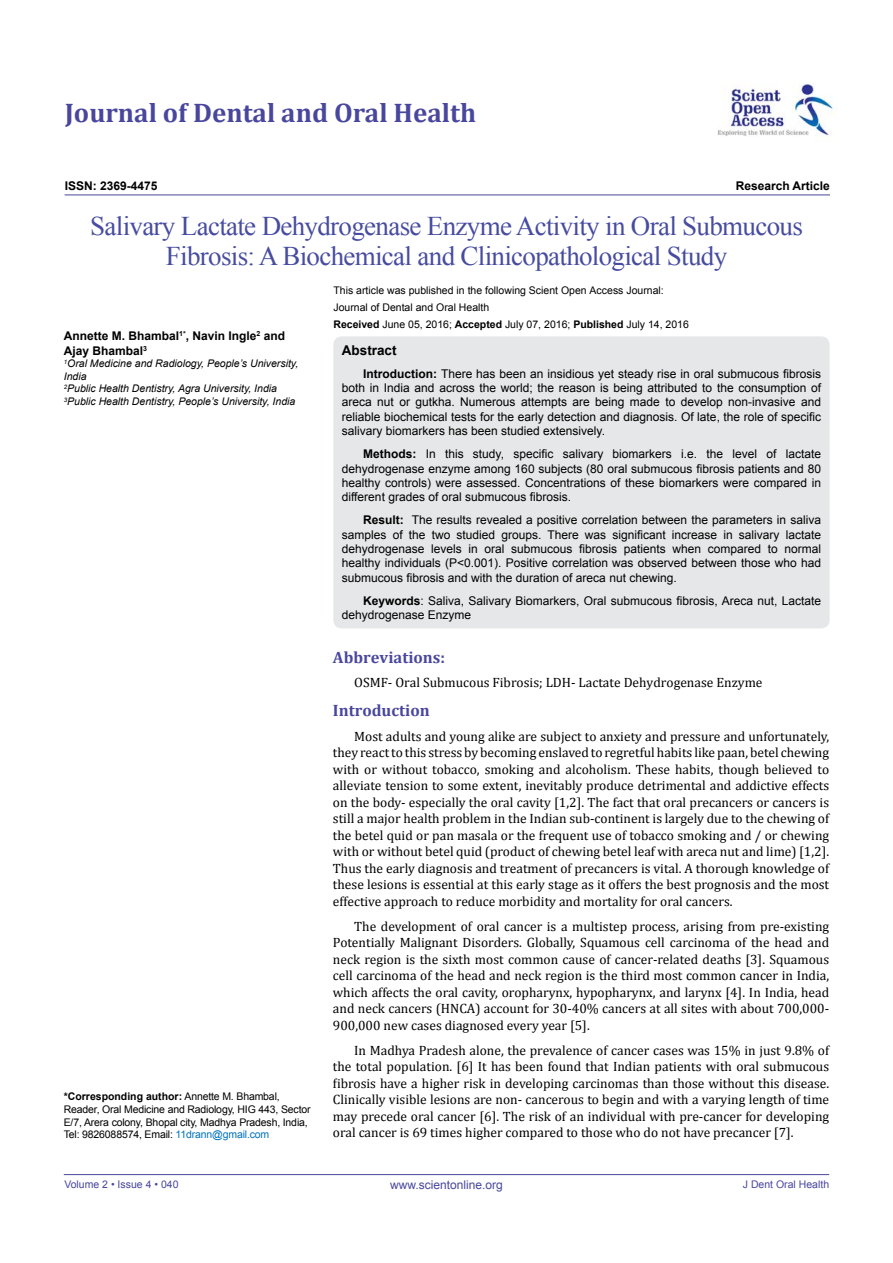
<style>
.page{position:relative;width:893px;height:1263px;background:#fff}
.page>*{position:absolute;margin:0;border:0;box-sizing:border-box;transform-origin:0 0}
.t1{font:27px/30px "Times New Roman";letter-spacing:-.025em;color:#474ca0;text-align:center}
.t2{font:700 27px "Cambria";color:#49479d}
.t3{font:700 16.5px "Cambria";color:#49479d}
.t4{font:13.5px/16.5px "Cambria";color:#000;text-align:justify}
.t5{font:700 13.5px "Arial";color:#000}
.t6{font:12px/14.4px "Arial";color:#000;text-align:justify}
.t7{font:700 12px/14.4px "Arial";color:#000}
.t8{font:12px "Arial";color:#49479d}
.t9{font:10.5px/12.6px "Arial";letter-spacing:-.015em;color:#000}
.t10{font:italic 10.5px/12.6px "Arial";color:#000}
.t11{font:10.5px "Arial";color:#49479d}
.s1{font-weight:700}
.s2{color:#0072bc}
</style>
<div class="page">
<hr style="left:64px;top:1174px;width:765px;height:1px;background:#49479d">
<img style="left:717px;top:84px;width:117px;height:55px">
<hr style="left:65px;top:195px;width:765px;height:1px;background:#49479d">
<div style="left:333px;top:336px;width:497px;height:292px;background:#e6e7e8;border-radius:9px"></div>
<h1 class="t2" style="left:65px;top:94px;width:413px">Journal of Dental and Oral Health</h1>
<p class="t7" style="left:65px;top:179px;width:94px">ISSN: 2369-4475</p>
<p class="t7" style="left:736px;top:179px;width:96px">Research Article</p>
<h1 class="t1" style="left:90px;top:211px;width:714px">Salivary Lactate Dehydrogenase Enzyme Activity in Oral Submucous<br>Fibrosis: A Biochemical and Clinicopathological Study</h1>
<p class="t7" style="left:64px;top:329px;width:223px">Annette M. Bhambal<sup>1*</sup>, Navin Ingle<sup>2</sup> and<br>Ajay Bhambal<sup>3</sup></p>
<p class="t10" style="left:64px;top:357px;width:236px"><sup>1</sup>Oral Medicine and Radiology, People’s University, India<br><sup>2</sup>Public Health Dentistry, Agra University, India <sup>3</sup>Public Health Dentistry, People’s University, India</p>
<p class="t9" style="left:64px;top:1090px;width:248px"><span class="s1">*Corresponding author:</span> Annette M. Bhambal, Reader, Oral Medicine and Radiology, HIG 443, Sector E/7, Arera colony, Bhopal city, Madhya Pradesh, India, Tel: 9826088574, Email: <span class="s2">11drann@gmail.com</span></p>
<p class="t9" style="left:333px;top:282px;width:357px;line-height:16.8px">This article was published in the following Scient Open Access Journal:<br>Journal of Dental and Oral Health<br><span class="s1">Received</span> June 05, 2016; <span class="s1">Accepted</span> July 07, 2016; <span class="s1">Published</span> July 14, 2016</p>
<p class="t5" style="left:342px;top:341px;width:56px">Abstract</p>
<p class="t6" style="left:342px;top:366px;width:481px;text-indent:21px"><span class="s1">Introduction:</span> There has been an insidious yet steady rise in oral submucous fibrosis both in India and across the world; the reason is being attributed to the consumption of areca nut or gutkha. Numerous attempts are being made to develop non-invasive and reliable biochemical tests for the early detection and diagnosis. Of late, the role of specific salivary biomarkers has been studied extensively.</p>
<p class="t6" style="left:342px;top:447px;width:481px;text-indent:21px"><span class="s1">Methods:</span> In this study, specific salivary biomarkers i.e. the level of lactate dehydrogenase enzyme among 160 subjects (80 oral submucous fibrosis patients and 80 healthy controls) were assessed. Concentrations of these biomarkers were compared in different grades of oral submucous fibrosis.</p>
<p class="t6" style="left:342px;top:513px;width:481px;text-indent:21px"><span class="s1">Result:</span> The results revealed a positive correlation between the parameters in saliva samples of the two studied groups. There was significant increase in salivary lactate dehydrogenase levels in oral submucous fibrosis patients when compared to normal healthy individuals (P&lt;0.001). Positive correlation was observed between those who had submucous fibrosis and with the duration of areca nut chewing.</p>
<p class="t6" style="left:342px;top:593px;width:481px;text-indent:21px"><span class="s1">Keywords</span>: Saliva, Salivary Biomarkers, Oral submucous fibrosis, Areca nut, Lactate dehydrogenase Enzyme</p>
<p class="t3" style="left:333px;top:645px;width:114px">Abbreviations:</p>
<p class="t4" style="left:354px;top:674px;width:410px">OSMF- Oral Submucous Fibrosis; LDH- Lactate Dehydrogenase Enzyme</p>
<p class="t3" style="left:333px;top:698px;width:98px">Introduction</p>
<p class="t4" style="left:333px;top:728px;width:498px;text-indent:21px">Most adults and young alike are subject to anxiety and pressure and unfortunately, they react to this stress by becoming enslaved to regretful habits like paan, betel chewing with or without tobacco, smoking and alcoholism. These habits, though believed to alleviate tension to some extent, inevitably produce detrimental and addictive effects on the body- especially the oral cavity [1,2]. The fact that oral precancers or cancers is still a major health problem in the Indian sub-continent is largely due to the chewing of the betel quid or pan masala or the frequent use of tobacco smoking and / or chewing with or without betel quid (product of chewing betel leaf with areca nut and lime) [1,2].<br>Thus the early diagnosis and treatment of precancers is vital. A thorough knowledge of these lesions is essential at this early stage as it offers the best prognosis and the most effective approach to reduce morbidity and mortality for oral cancers.</p>
<p class="t4" style="left:333px;top:918px;width:498px;text-indent:21px">The development of oral cancer is a multistep process, arising from pre-existing Potentially Malignant Disorders. Globally, Squamous cell carcinoma of the head and neck region is the sixth most common cause of cancer-related deaths [3]. Squamous cell carcinoma of the head and neck region is the third most common cancer in India, which affects the oral cavity, oropharynx, hypopharynx, and larynx [4]. In India, head and neck cancers (HNCA) account for 30-40% cancers at all sites with about 700,000- 900,000 new cases diagnosed every year [5].</p>
<p class="t4" style="left:333px;top:1042px;width:498px;text-indent:21px">In Madhya Pradesh alone, the prevalence of cancer cases was 15% in just 9.8% of the total population. [6] It has been found that Indian patients with oral submucous fibrosis have a higher risk in developing carcinomas than those without this disease.<br>Clinically visible lesions are non- cancerous to begin and with a varying length of time may precede oral cancer [6]. The risk of an individual with pre-cancer for developing oral cancer is 69 times higher compared to those who do not have precancer [7].</p>
<p class="t11" style="left:64px;top:1178px;width:116px">Volume 2 • Issue 4 • 040</p>
<p class="t8" style="left:390px;top:1177px;width:114px">www.scientonline.org</p>
<p class="t11" style="left:743px;top:1178px;width:88px">J Dent Oral Health</p>
</div>
